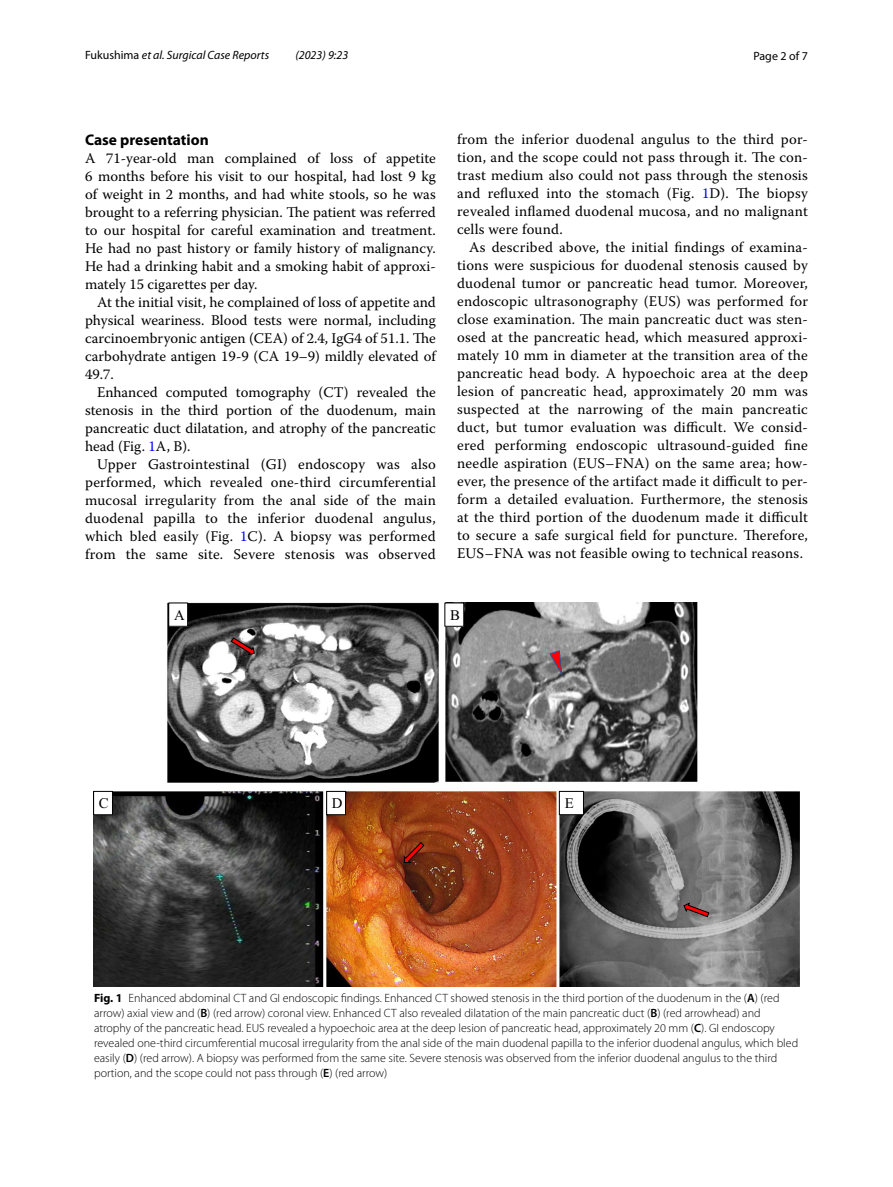
<style>
.page{position:relative;width:893px;height:1187px;background:#fff}
.page>*{position:absolute;margin:0;border:0;box-sizing:border-box;transform-origin:0 0}
.t1{font:700 15.45px "Myriad Pro";color:#000}
.t2{font:14.85px "Times New Roman";color:#000}
.t3{font:14.7px/18px "Warnock Pro";letter-spacing:.01em;color:#000;text-align:justify}
.t4{font:300 12px/15px "Myriad Pro";color:#000}
.t5{font:italic 12px "Myriad Pro";color:#000}
.t6{font:12px "Myriad Pro";color:#000}
.s1{font-style:normal}
.s2{color:#00f}
.s3{font-weight:700}
.s4{font-weight:600}
</style>
<div class="page">
<img style="left:94px;top:603px;width:706px;height:383px">
<div style="left:169px;top:603px;width:19px;height:23px;background:#fff"></div>
<div style="left:168px;top:602px;width:20px;height:24px;border:1px solid #000"></div>
<div style="left:445px;top:603px;width:19px;height:23px;background:#fff"></div>
<div style="left:326px;top:791px;width:20px;height:24px;background:#fff;border:1px solid #000"></div>
<div style="left:559px;top:791px;width:25px;height:24px;background:#fff;border:1px solid #000"></div>
<svg style="left:230px;top:637px;width:25px;height:18px"></svg>
<svg style="left:683px;top:901px;width:27px;height:16px"></svg>
<svg style="left:549px;top:650px;width:14px;height:27px"></svg>
<svg style="left:404px;top:841px;width:21px;height:22px"></svg>
<div style="left:94px;top:791px;width:18px;height:23px;background:#fff"></div>
<div style="left:93px;top:791px;width:20px;height:24px;border:1px solid #000"></div>
<p class="t5" style="left:85px;top:48px;width:186px"><span class="s1">Fukushima</span> et al. Surgical Case Reports</p>
<p class="t5" style="left:295px;top:48px;width:54px">(2023) 9:23</p>
<p class="t6" style="left:753px;top:48px;width:56px">Page 2 of 7</p>
<p class="t1" style="left:85px;top:129px;width:125px">Case presentation</p>
<p class="t3" style="left:85px;top:148px;width:352px">A 71-year-old man complained of loss of appetite 6 months before his visit to our hospital, had lost 9 kg of weight in 2 months, and had white stools, so he was brought to a referring physician. The patient was referred to our hospital for careful examination and treatment.<br>He had no past history or family history of malignancy.<br>He had a drinking habit and a smoking habit of approxi&shy;mately 15 cigarettes per day.</p>
<p class="t3" style="left:85px;top:292px;width:352px;text-indent:12px">At the initial visit, he complained of loss of appetite and physical weariness. Blood tests were normal, including carcinoembryonic antigen (CEA) of 2.4, IgG4 of 51.1. The carbohydrate antigen 19-9 (CA 19–9) mildly elevated of 49.7.</p>
<p class="t3" style="left:85px;top:382px;width:352px;text-indent:12px">Enhanced computed tomography (CT) revealed the stenosis in the third portion of the duodenum, main pancreatic duct dilatation, and atrophy of the pancreatic head (Fig. <span class="s2">1</span>A, B).</p>
<p class="t3" style="left:85px;top:454px;width:352px;text-indent:12px">Upper Gastrointestinal (GI) endoscopy was also performed, which revealed one-third circumferential mucosal irregularity from the anal side of the main duodenal papilla to the inferior duodenal angulus, which bled easily (Fig. <span class="s2">1</span>C). A biopsy was performed from the same site. Severe stenosis was observed</p>
<p class="t3" style="left:457px;top:129px;width:352px">from the inferior duodenal angulus to the third por&shy;tion, and the scope could not pass through it. The con&shy;trast medium also could not pass through the stenosis and refluxed into the stomach (Fig. <span class="s2">1</span>D). The biopsy revealed inflamed duodenal mucosa, and no malignant cells were found.</p>
<p class="t3" style="left:457px;top:238px;width:352px;text-indent:12px">As described above, the initial findings of examina&shy;tions were suspicious for duodenal stenosis caused by duodenal tumor or pancreatic head tumor. Moreover, endoscopic ultrasonography (EUS) was performed for close examination. The main pancreatic duct was sten&shy;osed at the pancreatic head, which measured approxi&shy;mately 10 mm in diameter at the transition area of the pancreatic head body. A hypoechoic area at the deep lesion of pancreatic head, approximately 20 mm was suspected at the narrowing of the main pancreatic duct, but tumor evaluation was difficult. We consid&shy;ered performing endoscopic ultrasound-guided fine needle aspiration (EUS–FNA) on the same area; how&shy;ever, the presence of the artifact made it difficult to per&shy;form a detailed evaluation. Furthermore, the stenosis at the third portion of the duodenum made it difficult to secure a safe surgical field for puncture. Therefore, EUS–FNA was not feasible owing to technical reasons.</p>
<p class="t2" style="left:174px;top:605px;width:12px">A</p>
<p class="t2" style="left:450px;top:605px;width:11px">B</p>
<p class="t2" style="left:99px;top:793px;width:11px">C</p>
<p class="t2" style="left:332px;top:793px;width:12px">D</p>
<p class="t2" style="left:565px;top:793px;width:11px">E</p>
<p class="t4" style="left:94px;top:990px;width:706px"><span class="s3">Fig. 1</span> Enhanced abdominal CT and GI endoscopic findings. Enhanced CT showed stenosis in the third portion of the duodenum in the (<span class="s4">A</span>) (red arrow) axial view and (<span class="s4">B</span>) (red arrow) coronal view. Enhanced CT also revealed dilatation of the main pancreatic duct (<span class="s4">B</span>) (red arrowhead) and atrophy of the pancreatic head. EUS revealed a hypoechoic area at the deep lesion of pancreatic head, approximately 20 mm (<span class="s4">C</span>). GI endoscopy revealed one-third circumferential mucosal irregularity from the anal side of the main duodenal papilla to the inferior duodenal angulus, which bled easily (<span class="s4">D</span>) (red arrow). A biopsy was performed from the same site. Severe stenosis was observed from the inferior duodenal angulus to the third portion, and the scope could not pass through (<span class="s4">E</span>) (red arrow)</p>
</div>
